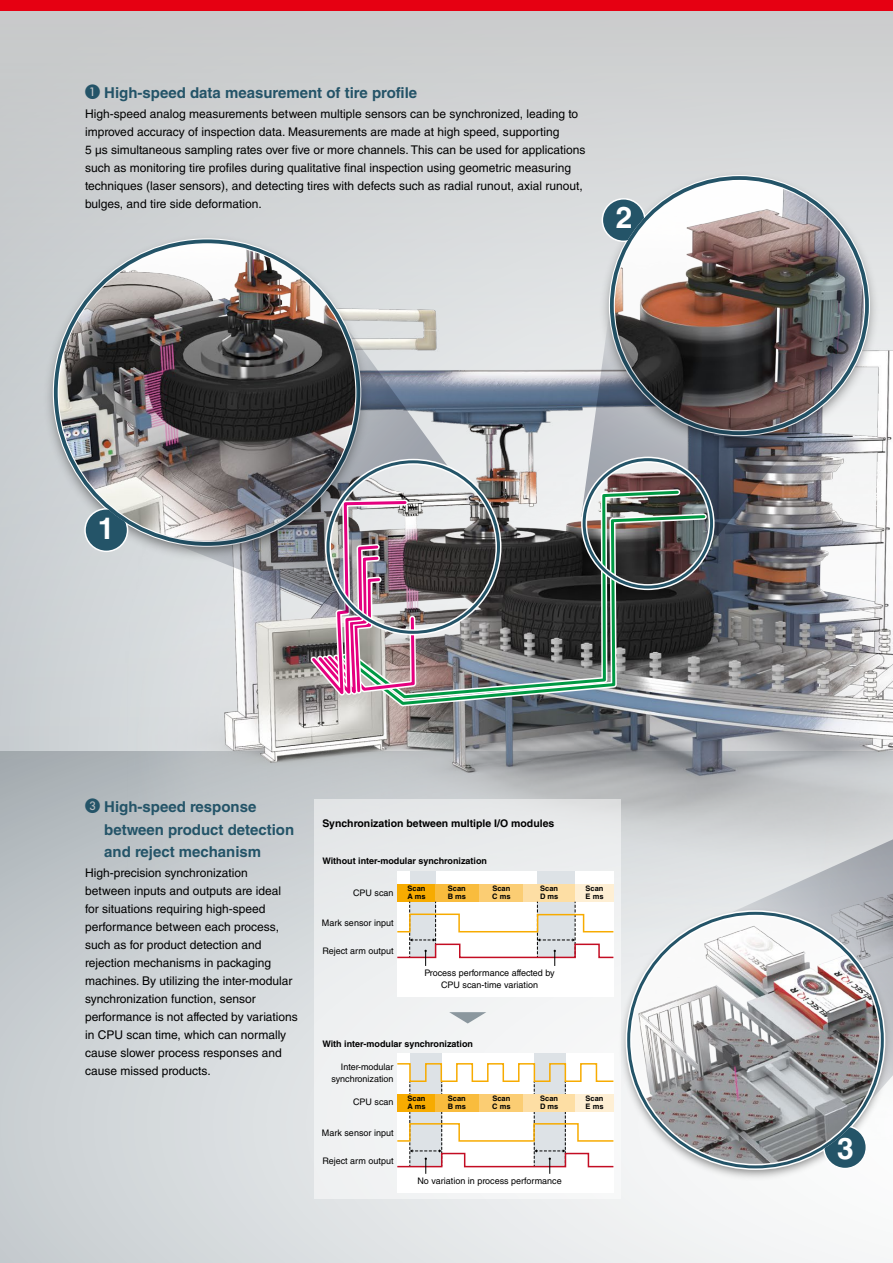
<style>
.page{position:relative;width:893px;height:1263px;background:#fff}
.page>*{position:absolute;margin:0;border:0;box-sizing:border-box;transform-origin:0 0}
.t1{font:700 30px "Helvetica LT Std";color:#fff}
.t2{font:700 15px/22.6px "Helvetica LT Std";color:#245468}
.t3{font:12px/18px "Helvetica LT Std";color:#000}
.t4{font:700 10.5px "Helvetica LT Std";color:#000}
.t5{font:9px/12px "Helvetica LT Std";color:#000;text-align:right}
.t6{font:700 9px "Helvetica LT Std";color:#000}
.t7{font:700 7.5px/7.5px "Helvetica LT Std";color:#000}
</style>
<div class="page">
<svg style="left:0;top:821px;width:859px;height:442px;background:#d7dbdd"></svg>
<div style="left:0;top:0;width:893px;height:821px;background:#cccfd1"></div>
<img style="left:116px;top:162px;width:777px;height:819px">
<svg style="left:450px;top:489px;width:131px;height:21px;background:#c0bdbc"></svg>
<svg style="left:419px;top:510px;width:291px;height:199px;background:#79818a"></svg>
<svg style="left:419px;top:513px;width:288px;height:193px;background:#5b6160"></svg>
<svg style="left:305px;top:623px;width:114px;height:87px;background:#b594a2"></svg>
<div style="left:315px;top:799px;width:306px;height:400px;background:#edeff0"></div>
<svg style="left:693px;top:796px;width:200px;height:109px"></svg>
<img style="left:616px;top:905px;width:277px;height:279px">
<img style="left:629px;top:913px;width:253px;height:254px;border-radius:127px">
<img style="left:48px;top:231px;width:326px;height:334px">
<img style="left:56px;top:241px;width:302px;height:303px;border-radius:151px">
<img style="left:116px;top:269px;width:242px;height:26px">
<svg style="left:105px;top:295px;width:253px;height:213px;background:#989491"></svg>
<img style="left:110px;top:299px;width:248px;height:245px">
<img style="left:596px;top:167px;width:287px;height:288px">
<img style="left:612px;top:178px;width:255px;height:255px;border-radius:128px">
<svg style="left:824px;top:1126px;width:42px;height:42px"></svg>
<div style="left:823px;top:1125px;width:44px;height:44px;border:2px solid #fff;border-radius:50%"></div>
<img style="left:156px;top:309px;width:294px;height:314px">
<img style="left:581px;top:293px;width:242px;height:260px">
<div style="left:325px;top:459px;width:176px;height:176px;border:6px solid #fff;border-radius:50%"></div>
<div style="left:581px;top:457px;width:134px;height:133px;border:6px solid #fff;border-radius:50%"></div>
<div style="left:583px;top:458px;width:130px;height:131px;border:3px solid #245468;border-radius:50%"></div>
<div style="left:602px;top:199px;width:43px;height:42px;background:#245468;border-radius:50%"></div>
<div style="left:602px;top:198px;width:44px;height:44px;border:2px solid #fff;border-radius:50%"></div>
<div style="left:85px;top:509px;width:43px;height:42px;background:#245468;border-radius:50%"></div>
<div style="left:84px;top:508px;width:44px;height:44px;border:2px solid #fff;border-radius:50%"></div>
<svg style="left:449px;top:1012px;width:37px;height:11px"></svg>
<div style="left:397px;top:871px;width:216px;height:125px;background:#fff"></div>
<div style="left:537px;top:871px;width:38px;height:86px;background:#dde2e6"></div>
<div style="left:410px;top:871px;width:26px;height:86px;background:#dde2e6"></div>
<div style="left:397px;top:884px;width:39px;height:18px;background:#f7ab00"></div>
<div style="left:436px;top:884px;width:43px;height:18px;background:#f9bc3d"></div>
<div style="left:479px;top:884px;width:45px;height:18px;background:#fbcd73"></div>
<div style="left:575px;top:884px;width:38px;height:18px;background:#feefd4"></div>
<div style="left:524px;top:884px;width:51px;height:18px;background:#fddea4"></div>
<svg style="left:397px;top:902px;width:217px;height:64px"></svg>
<div style="left:397px;top:1053px;width:216px;height:139px;background:#fff"></div>
<div style="left:534px;top:1053px;width:31px;height:113px;background:#dde2e6"></div>
<div style="left:410px;top:1053px;width:32px;height:113px;background:#dde2e6"></div>
<svg style="left:397px;top:1062px;width:218px;height:112px"></svg>
<div style="left:0;top:0;width:893px;height:10px;background:#e60012"></div>
<p class="t2" style="left:85px;top:81px;width:334px">❶ High-speed data measurement of tire profile</p>
<p class="t3" style="left:85px;top:105px;width:502px">High-speed analog measurements between multiple sensors can be synchronized, leading to improved accuracy of inspection data. Measurements are made at high speed, supporting<br>5 µs simultaneous sampling rates over five or more channels. This can be used for applications such as monitoring tire profiles during qualitative final inspection using geometric measuring techniques (laser sensors), and detecting tires with defects such as radial runout, axial runout, bulges, and tire side deformation.</p>
<h1 class="t1" style="left:616px;top:199px;width:18px">2</h1>
<h1 class="t1" style="left:98px;top:510px;width:18px">1</h1>
<p class="t2" style="left:104px;top:795px;width:192px;text-indent:-19px">❸ High-speed response between product detection and reject mechanism</p>
<p class="t3" style="left:85px;top:864px;width:214px">High-precision synchronization<br>between inputs and outputs are ideal for situations requiring high-speed performance between each process, such as for product detection and rejection mechanisms in packaging machines. By utilizing the inter-modular synchronization function, sensor performance is not affected by variations in CPU scan time, which can normally cause slower process responses and cause missed products.</p>
<p class="t4" style="left:323px;top:817px;width:233px">Synchronization between multiple I/O modules</p>
<p class="t6" style="left:323px;top:856px;width:166px">Without inter-modular synchronization</p>
<p class="t5" style="left:353px;top:886px;width:42px">CPU scan</p>
<p class="t5" style="left:322px;top:917px;width:73px">Mark sensor input</p>
<p class="t5" style="left:322px;top:945px;width:73px">Reject arm output</p>
<p class="t7" style="left:407px;top:885px;width:20px">Scan<br>A ms</p>
<p class="t7" style="left:448px;top:885px;width:20px">Scan<br>B ms</p>
<p class="t7" style="left:492px;top:885px;width:20px">Scan<br>C ms</p>
<p class="t7" style="left:540px;top:885px;width:20px">Scan<br>D ms</p>
<p class="t5" style="left:424px;top:967px;width:132px;text-align:center">Process performance affected by<br>CPU scan-time variation</p>
<p class="t6" style="left:323px;top:1038px;width:152px">With inter-modular synchronization</p>
<p class="t5" style="left:331px;top:1060px;width:64px">Inter-modular synchronization</p>
<p class="t5" style="left:353px;top:1096px;width:42px">CPU scan</p>
<p class="t5" style="left:322px;top:1127px;width:73px">Mark sensor input</p>
<p class="t5" style="left:322px;top:1154px;width:73px">Reject arm output</p>
<p class="t7" style="left:407px;top:1095px;width:20px">Scan<br>A ms</p>
<p class="t7" style="left:448px;top:1095px;width:20px">Scan<br>B ms</p>
<p class="t7" style="left:492px;top:1095px;width:20px">Scan<br>C ms</p>
<p class="t7" style="left:540px;top:1095px;width:20px">Scan<br>D ms</p>
<p class="t5" style="left:417px;top:1175px;width:146px">No variation in process performance</p>
<p class="t7" style="left:586px;top:885px;width:19px">Scan<br>E ms</p>
<p class="t7" style="left:586px;top:1095px;width:19px">Scan<br>E ms</p>
<h1 class="t1" style="left:837px;top:1130px;width:18px">3</h1>
</div>
